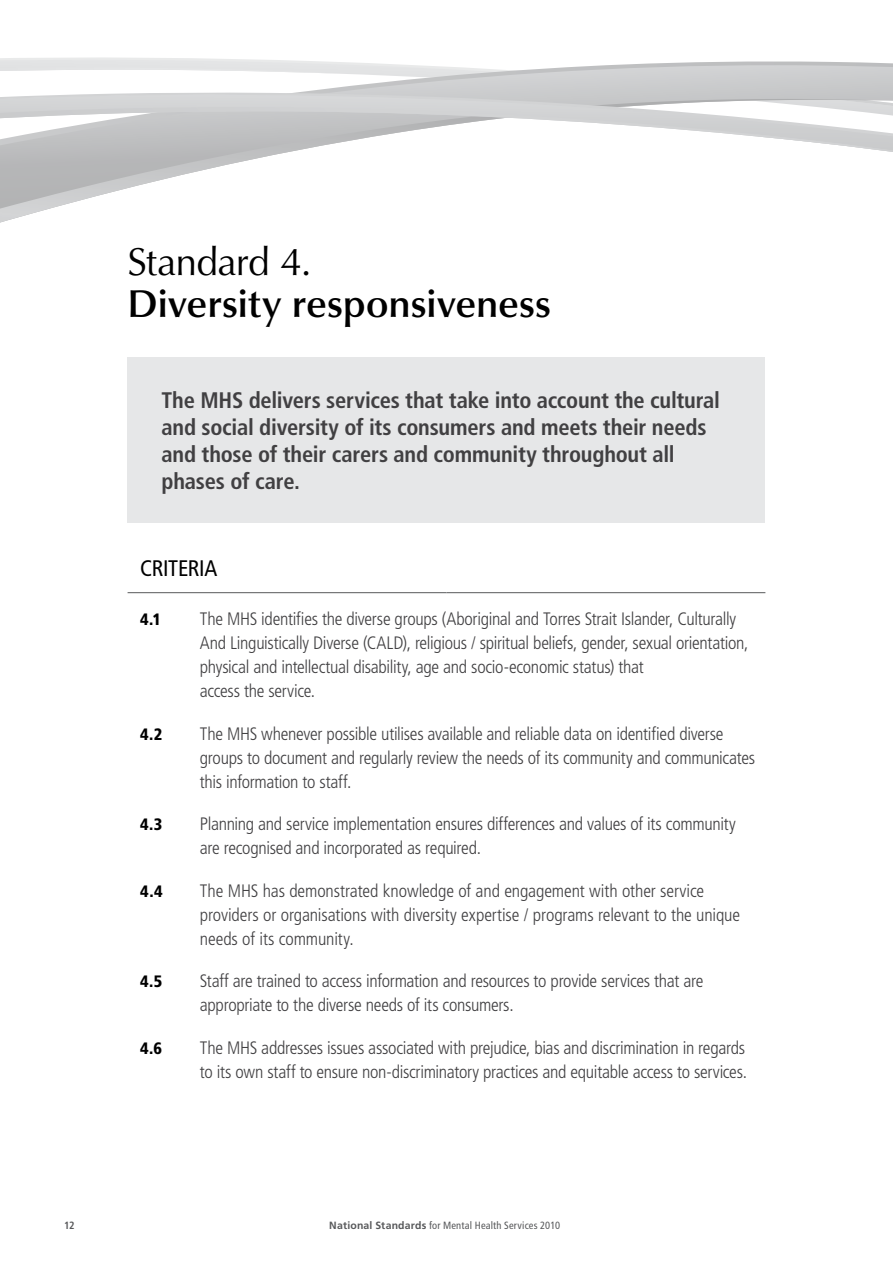
<style>
.page{position:relative;width:893px;height:1263px;background:#fff}
.page>*{position:absolute;margin:0;border:0;box-sizing:border-box;transform-origin:0 0}
.t1{font:600 39px "Optima";letter-spacing:-.005em;color:#000}
.t2{font:39px "Optima";letter-spacing:-.02em;color:#000}
.t3{font:700 condensed 22.5px/27px "Frutiger LT Std";letter-spacing:-.01em;color:#414042}
.t4{font:condensed 22.5px "Frutiger LT Std";letter-spacing:-.015em;color:#000}
.t5{font:300 condensed 18px/24px "Frutiger LT Std";letter-spacing:-.015em;color:#414042}
.t6{font:900 condensed 16.5px "Frutiger LT Std";color:#000}
.t7{font:condensed 10.5px "Frutiger LT Std";letter-spacing:.015em;color:#58595b}
.t8{font:700 condensed 10.5px "Frutiger LT Std";color:#58595b}
.s1{font-weight:700;font-stretch:normal}
</style>
<div class="page">
<svg style="left:0;top:187px;width:132px;height:12px"></svg>
<svg style="left:0;top:57px;width:755px;height:130px"></svg>
<svg style="left:755px;top:61px;width:138px;height:91px"></svg>
<div style="left:128px;top:357px;width:637px;height:166px;background:#e6e7e8"></div>
<hr style="left:128px;top:592px;width:318px;height:1px;background:#58595b">
<hr style="left:446px;top:592px;width:319px;height:1px;background:#58595b">
<h1 class="t2" style="left:128px;top:239px;width:185px">Standard 4.</h1>
<h1 class="t1" style="left:128px;top:281px;width:425px">Diversity responsiveness</h1>
<p class="t3" style="left:162px;top:387px;width:560px">The MHS delivers services that take into account the cultural and social diversity of its consumers and meets their needs and those of their carers and community throughout all phases of care.</p>
<p class="t4" style="left:140px;top:555px;width:76px">Criteria</p>
<p class="t6" style="left:140px;top:609px;width:22px">4.1</p>
<p class="t5" style="left:200px;top:607px;width:550px">The MHS identifies the diverse groups (Aboriginal and Torres Strait Islander, Culturally And Linguistically Diverse (CALD), religious / spiritual beliefs, gender, sexual orientation, physical and intellectual disability, age and socio-economic status) that<br>access the service.</p>
<p class="t6" style="left:140px;top:724px;width:24px">4.2</p>
<p class="t5" style="left:200px;top:722px;width:557px">The MHS whenever possible utilises available and reliable data on identified diverse groups to document and regularly review the needs of its community and communicates this information to staff.</p>
<p class="t6" style="left:140px;top:814px;width:24px">4.3</p>
<p class="t5" style="left:200px;top:812px;width:537px">Planning and service implementation ensures differences and values of its community are recognised and incorporated as required.</p>
<p class="t6" style="left:140px;top:881px;width:24px">4.4</p>
<p class="t5" style="left:200px;top:879px;width:542px">The MHS has demonstrated knowledge of and engagement with other service providers or organisations with diversity expertise / programs relevant to the unique needs of its community.</p>
<p class="t6" style="left:140px;top:971px;width:24px">4.5</p>
<p class="t5" style="left:200px;top:969px;width:505px">Staff are trained to access information and resources to provide services that are appropriate to the diverse needs of its consumers.</p>
<p class="t6" style="left:140px;top:1038px;width:23px">4.6</p>
<p class="t5" style="left:200px;top:1036px;width:549px">The MHS addresses issues associated with prejudice, bias and discrimination in regards to its own staff to ensure non-discriminatory practices and equitable access to services.</p>
<p class="t8" style="left:64px;top:1219px;width:12px">12</p>
<p class="t7" style="left:329px;top:1219px;width:232px"><span class="s1">National Standards</span> for Mental Health Services 2010</p>
</div>
